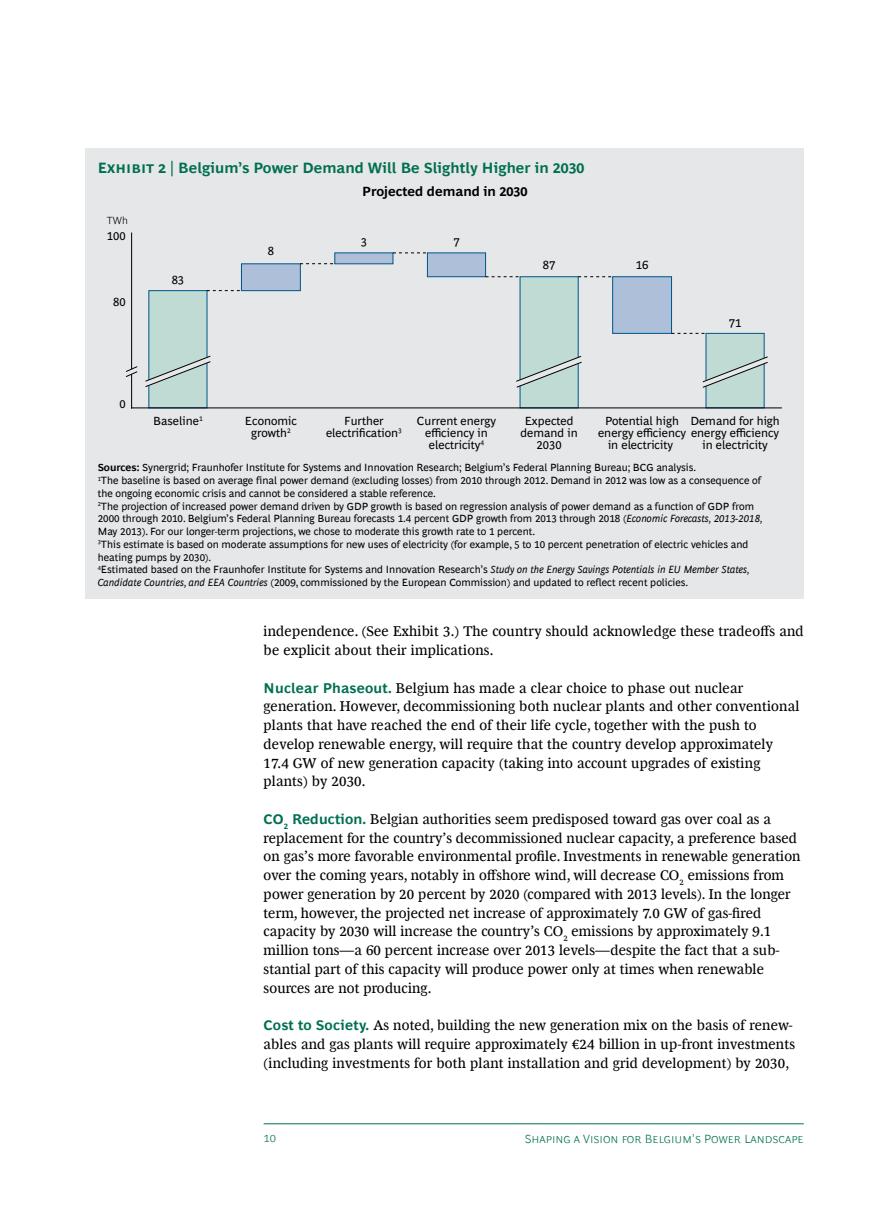
<style>
.page{position:relative;width:893px;height:1212px;background:#fff}
.page>*{position:absolute;margin:0;border:0;box-sizing:border-box;transform-origin:0 0}
.t1{font:700 15px "Henderson BCG Sans";letter-spacing:.005em;color:#006f51}
.t2{font:14.25px/18.8px "Henderson BCG Serif";letter-spacing:.01em;color:#000}
.t3{font:700 13.5px "Henderson BCG Sans";color:#000}
.t4{font:12px/12px "Henderson BCG Sans";color:#000;text-align:center}
.t5{font:300 12px "Henderson BCG Sans";color:#006f51}
.t6{font:10.5px/12.8px "Henderson BCG Sans";color:#000}
.t7{font:300 10.5px "Henderson BCG Sans";color:#000}
.s1{font-weight:700}
.s2{font-style:italic}
.s3{font-family:"Henderson BCG Sans";font-weight:700;color:#006f51}
</style>
<div class="page">
<hr style="left:264px;top:1123px;width:540px;height:1px;background:#006f51">
<div style="left:85px;top:149px;width:718px;height:447px;background:#e6e7e8"></div>
<svg style="left:131px;top:232px;width:651px;height:177px"></svg>
<svg style="left:126px;top:366px;width:12px;height:12px"></svg>
<svg style="left:300px;top:263px;width:36px;height:1px"></svg>
<svg style="left:393px;top:252px;width:35px;height:1px"></svg>
<svg style="left:145px;top:276px;width:624px;height:133px"></svg>
<p class="t1" style="left:98px;top:157px;width:488px">Exhibit 2 | Belgium’s Power Demand Will Be Slightly Higher in 2030</p>
<p class="t7" style="left:107px;top:213px;width:22px">TWh</p>
<p class="t4" style="left:107px;top:229px;width:20px">100</p>
<p class="t4" style="left:113px;top:294px;width:14px">80</p>
<p class="t4" style="left:172px;top:273px;width:14px">83</p>
<p class="t4" style="left:268px;top:244px;width:8px">8</p>
<p class="t3" style="left:362px;top:182px;width:167px">Projected demand in 2030</p>
<p class="t4" style="left:361px;top:235px;width:8px">3</p>
<p class="t4" style="left:453px;top:235px;width:8px">7</p>
<p class="t4" style="left:543px;top:258px;width:14px">87</p>
<p class="t4" style="left:636px;top:258px;width:14px">16</p>
<p class="t4" style="left:729px;top:315px;width:14px">71</p>
<p class="t4" style="left:119px;top:397px;width:8px">0</p>
<p class="t4" style="left:153px;top:413px;width:51px">Baseline<sup>1</sup></p>
<p class="t4" style="left:326px;top:413px;width:77px">Further electrification<sup>3</sup></p>
<p class="t4" style="left:245px;top:413px;width:54px">Economic growth<sup>2</sup></p>
<p class="t4" style="left:417px;top:413px;width:81px">Current energy efficiency in electricity<sup>4</sup></p>
<p class="t4" style="left:520px;top:413px;width:59px">Expected demand in<br>2030</p>
<p class="t4" style="left:605px;top:413px;width:75px">Potential high</p>
<p class="t4" style="left:598px;top:425px;width:183px">energy efficiency energy efficiency</p>
<p class="t4" style="left:608px;top:437px;width:67px">in electricity</p>
<p class="t4" style="left:690px;top:407px;width:91px;line-height:24px">Demand for high in electricity</p>
<p class="t6" style="left:98px;top:460px;width:667px"><span class="s1">Sources:</span> Synergrid; Fraunhofer Institute for Systems and Innovation Research; Belgium’s Federal Planning Bureau; BCG analysis.<br><sup>1</sup>The baseline is based on average final power demand (excluding losses) from 2010 through 2012. Demand in 2012 was low as a consequence of the ongoing economic crisis and cannot be considered a stable reference.<br><sup>2</sup>The projection of increased power demand driven by GDP growth is based on regression analysis of power demand as a function of GDP from 2000 through 2010. Belgium’s Federal Planning Bureau forecasts 1.4 percent GDP growth from 2013 through 2018 (<span class="s2">Economic Forecasts, 2013-2018, </span>May 2013). For our longer-term projections, we chose to moderate this growth rate to 1 percent.<br><sup>3</sup>This estimate is based on moderate assumptions for new uses of electricity (for example, 5 to 10 percent penetration of electric vehicles and heating pumps by 2030).<br><sup>4</sup>Estimated based on the Fraunhofer Institute for Systems and Innovation Research’s <span class="s2">Study on the Energy Savings Potentials in EU Member States, Candidate Countries, and EEA Countries</span> (2009, commissioned by the European Commission) and updated to reflect recent policies.</p>
<p class="t2" style="left:264px;top:621px;width:542px">independence. (See Exhibit 3.) The country should acknowledge these tradeoffs and be explicit about their implications.</p>
<p class="t2" style="left:264px;top:677px;width:537px"><span class="s3">Nuclear Phaseout.</span> Belgium has made a clear choice to phase out nuclear generation. However, decommissioning both nuclear plants and other conventional plants that have reached the end of their life cycle, together with the push to develop renewable energy, will require that the country develop approximately 17.4 GW of new generation capacity (taking into account upgrades of existing plants) by 2030.</p>
<p class="t2" style="left:264px;top:808px;width:538px"><span class="s3">CO</span><sub>2</sub> <span class="s3">Reduction.</span> Belgian authorities seem predisposed toward gas over coal as a replacement for the country’s decommissioned nuclear capacity, a preference based on gas’s more favorable environmental profile. Investments in renewable generation over the coming years, notably in offshore wind, will decrease CO<sub>2</sub> emissions from power generation by 20 percent by 2020 (compared with 2013 levels). In the longer term, however, the projected net increase of approximately 7.0 GW of gas-fired capacity by 2030 will increase the country’s CO<sub>2</sub> emissions by approximately 9.1 million tons—a 60 percent increase over 2013 levels—despite the fact that a sub&shy;stantial part of this capacity will produce power only at times when renewable sources are not producing.</p>
<p class="t2" style="left:264px;top:1015px;width:533px"><span class="s3">Cost to Society.</span> As noted, building the new generation mix on the basis of renew&shy;ables and gas plants will require approximately €24 billion in up-front investments (including investments for both plant installation and grid development) by 2030,</p>
<p class="t5" style="left:264px;top:1129px;width:14px">10</p>
<p class="t5" style="left:525px;top:1130px;width:280px">Shaping a Vision for Belgium’s Power Landscape</p>
</div>
